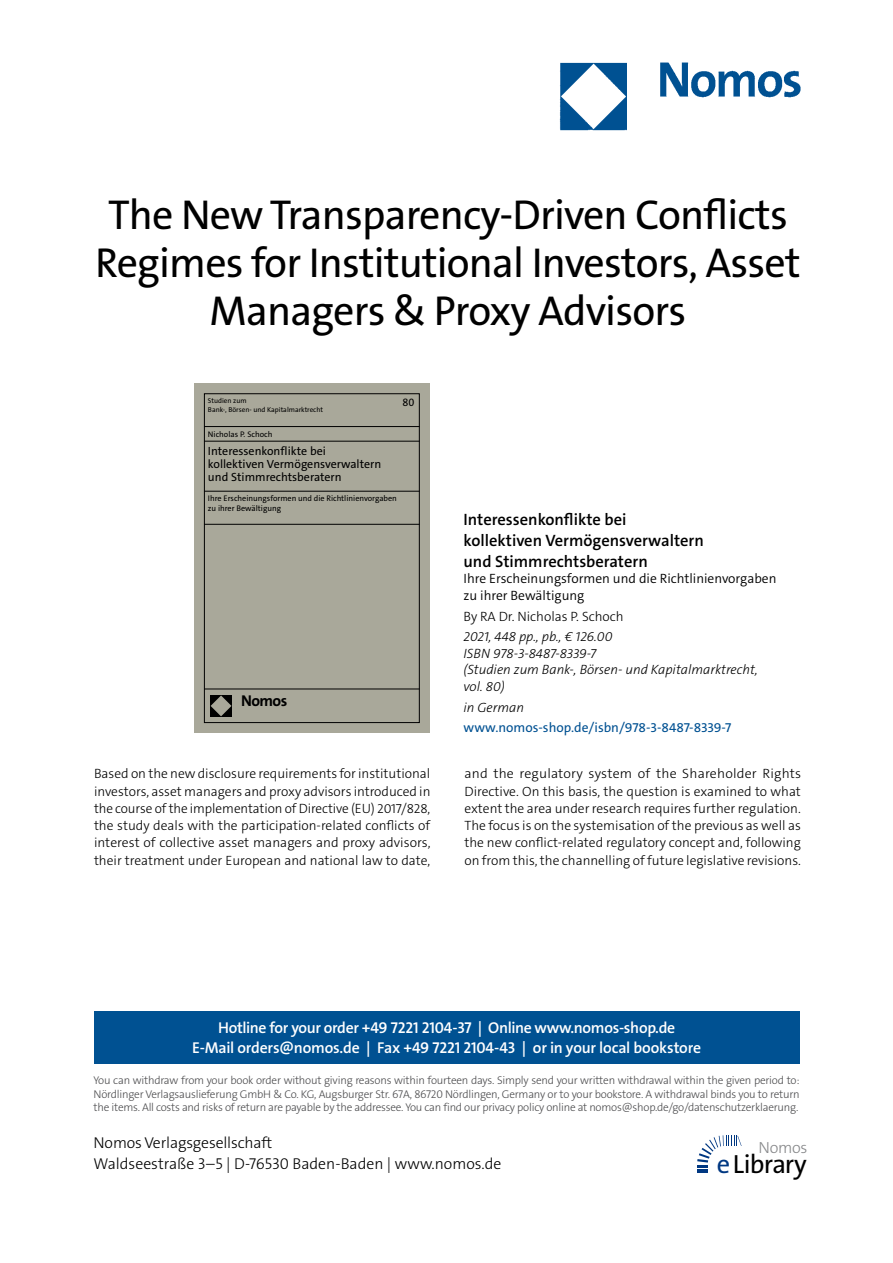
<style>
.page{position:relative;width:893px;height:1263px;background:#fff}
.page>*{position:absolute;margin:0;border:0;box-sizing:border-box;transform-origin:0 0}
.t1{font:42px/48px "The Sans Os F";letter-spacing:-.02em;color:#000;text-align:center}
.t2{font:26.4px "The Sans Os F";letter-spacing:-.03em;color:#000}
.t3{font:600 16.5px/21px "The Sans C5";color:#000}
.t4{font:300 16.2px "The Sans Os F";letter-spacing:-.02em;color:#87888a}
.t5{font:600 15.75px/21px "The Sans Os F";letter-spacing:-.02em;color:#fff;text-align:center}
.t6{font:300 15.75px/21px "The Sans Os F";color:#000}
.t7{font:700 15.75px "The Sans C5";letter-spacing:-.035em;color:#000}
.t8{font:300 13.5px/17.2px "The Sans C5";color:#000;text-align:justify}
.t9{font:italic 300 13.5px/16.5px "The Sans C5";color:#000}
.t10{font:300 13.5px/16.5px "The Sans C5";color:#000}
.t11{font:13.5px "The Sans C5";color:#005192}
.t12{font:12px/13px "The Sans C5";color:#000}
.t13{font:300 11.25px/13.5px "The Sans Os F";letter-spacing:-.02em;color:#4b4b4d;text-align:justify}
.t14{font:10.8px "The Sans C5";color:#000}
.t15{font:8.1px/9.8px "The Sans C5";color:#000}
.t16{font:7.05px/8.4px "The Sans C5";color:#000}
.s1{color:#003882}
</style>
<div class="page">
<div style="left:94px;top:1011px;width:705px;height:52px;background:#005192"></div>
<svg style="left:697px;top:1135px;width:45px;height:38px"></svg>
<img style="left:559px;top:62px;width:242px;height:69px">
<div style="left:194px;top:383px;width:236px;height:349px;background:#a9a89a"></div>
<div style="left:204px;top:393px;width:216px;height:330px;border:1px solid #000"></div>
<hr style="left:204px;top:426px;width:216px;height:1px;background:#000">
<hr style="left:204px;top:441px;width:216px;height:1px;background:#000">
<hr style="left:204px;top:491px;width:216px;height:1px;background:#000">
<hr style="left:204px;top:524px;width:216px;height:1px;background:#000">
<hr style="left:204px;top:689px;width:216px;height:1px;background:#000">
<div style="left:210px;top:695px;width:22px;height:22px;background:#000"></div>
<svg style="left:211px;top:695px;width:20px;height:21px"></svg>
<h1 class="t1" style="left:95px;top:195px;width:707px">The New Transparency-Driven Conflicts<br>Regimes for Institutional Investors, Asset<br>Managers &amp; Proxy Advisors</h1>
<p class="t16" style="left:208px;top:397px;width:117px">Studien zum<br>Bank-, Börsen- und Kapitalmarktrecht</p>
<p class="t14" style="left:402px;top:395px;width:13px">80</p>
<p class="t15" style="left:208px;top:429px;width:66px">Nicholas P. Schoch</p>
<p class="t12" style="left:208px;top:444px;width:175px">Interessenkonflikte bei kollektiven Vermögensverwaltern und Stimmrechtsberatern</p>
<p class="t15" style="left:208px;top:493px;width:191px">Ihre Erscheinungsformen und die Richtlinienvorgaben zu ihrer Bewältigung</p>
<p class="t7" style="left:241px;top:690px;width:48px">Nomos</p>
<p class="t3" style="left:463px;top:509px;width:242px">Interessenkonflikte bei kollektiven Vermögensverwaltern und Stimmrechtsberatern</p>
<p class="t10" style="left:463px;top:571px;width:314px">Ihre Erscheinungsformen und die Richtlinienvorgaben zu ihrer Bewältigung</p>
<p class="t8" style="left:463px;top:608px;width:162px">By RA Dr. Nicholas P. Schoch</p>
<p class="t9" style="left:463px;top:629px;width:296px">2021, 448 pp., pb., € 126.00<br>ISBN 978-3-8487-8339-7<br>(Studien zum Bank-, Börsen- und Kapitalmarktrecht, vol. 80)</p>
<p class="t9" style="left:463px;top:699px;width:62px">in German</p>
<p class="t11" style="left:463px;top:719px;width:269px">www.nomos-shop.de/isbn/978-3-8487-8339-7</p>
<p class="t8" style="left:94px;top:765px;width:338px">Based on the new disclosure requirements for institutional investors, asset managers and proxy advisors introduced in the course of the implementation of Directive (EU) 2017/828, the study deals with the participation-related conflicts of interest of collective asset managers and proxy advisors, their treatment under European and national law to date,</p>
<p class="t8" style="left:464px;top:765px;width:338px">and the regulatory system of the Shareholder Rights Directive. On this basis, the question is examined to what extent the area under research requires further regulation.<br>The focus is on the systemisation of the previous as well as the new conflict-related regulatory concept and, following on from this, the channelling of future legislative revisions.</p>
<p class="t5" style="left:192px;top:1017px;width:510px">Hotline for your order +49 7221 2104-37 | Online www.nomos-shop.de<br>E-Mail orders@nomos.de | Fax +49 7221 2104-43 | or in your local bookstore</p>
<p class="t13" style="left:94px;top:1074px;width:708px">You can withdraw from your book order without giving reasons within fourteen days. Simply send your written withdrawal within the given period to:<br>Nördlinger Verlagsauslieferung GmbH &amp; Co. KG, Augsburger Str. 67A, 86720 Nördlingen, Germany or to your bookstore. A withdrawal binds you to return the items. All costs and risks of return are payable by the addressee. You can find our privacy policy online at nomos@shop.de/go/datenschutzerklaerung.</p>
<p class="t6" style="left:94px;top:1133px;width:409px">Nomos Verlagsgesellschaft<br>Waldseestraße 3–5 | D-76530 Baden-Baden | www.nomos.de</p>
<p class="t4" style="left:758px;top:1137px;width:51px">Nomos</p>
<h2 class="t2" style="left:717px;top:1153px;width:91px"><span class="s1">e</span>Library</h2>
</div>
